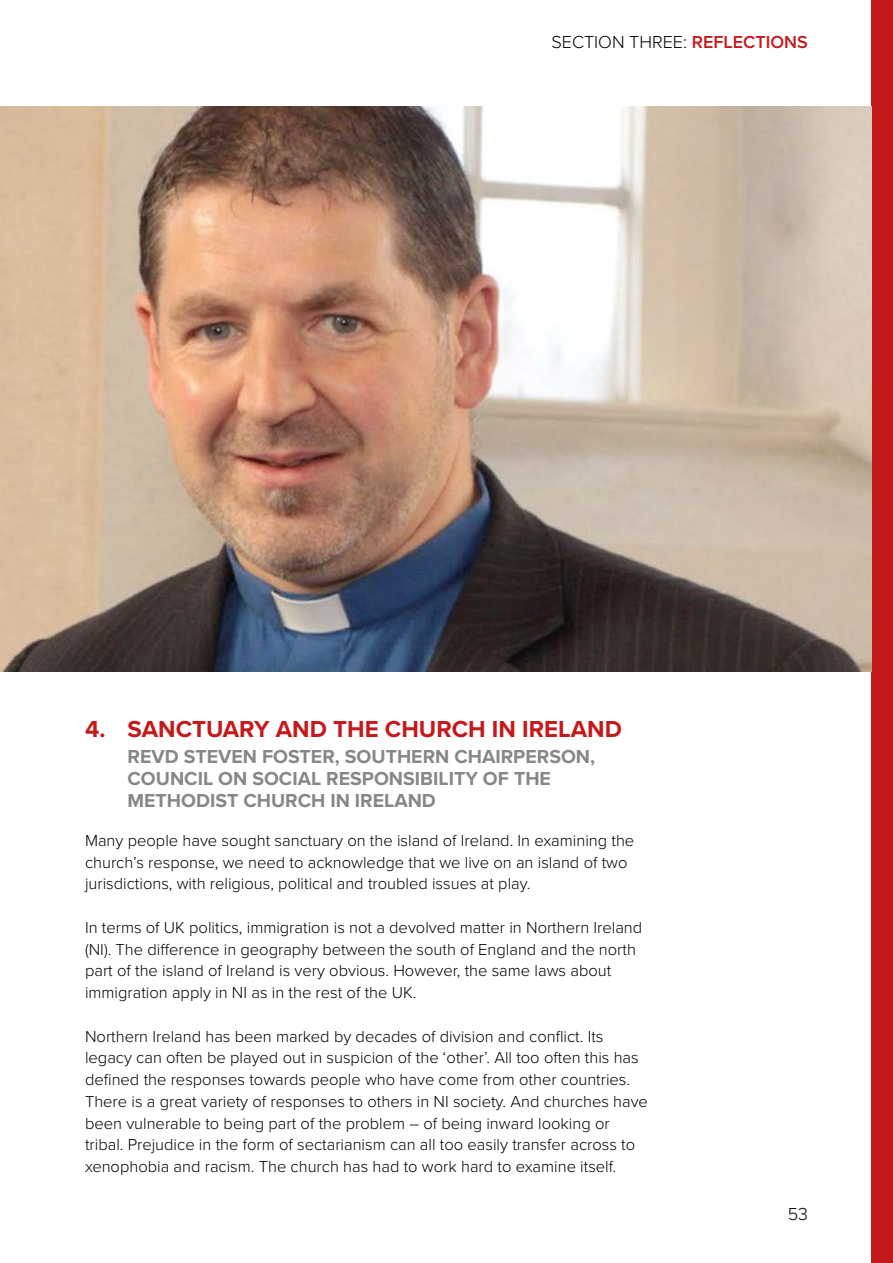
<style>
.page{position:relative;width:893px;height:1263px;background:#fff}
.page>*{position:absolute;margin:0;border:0;box-sizing:border-box;transform-origin:0 0}
.t1{font:700 24px "Proxima Nova";color:#c51a1b}
.t2{font:700 19.5px/21.8px "Proxima Nova";color:#878787}
.t3{font:300 18px "Proxima Nova";color:#000}
.t4{font:300 16.5px/21.8px "Proxima Nova";color:#000}
.s1{font-weight:600;color:#c51a1b}
</style>
<div class="page">
<div style="left:872px;top:0;width:21px;height:1263px;background:#c51a1b"></div>
<img style="left:0;top:106px;width:872px;height:566px">
<p class="t3" style="left:551px;top:29px;width:258px">SECTION THREE: <span class="s1">REFLECTIONS</span></p>
<h1 class="t1" style="left:85px;top:711px;width:538px">4. SANCTUARY AND THE CHURCH IN IRELAND</h1>
<p class="t2" style="left:128px;top:745px;width:469px">REVD STEVEN FOSTER, SOUTHERN CHAIRPERSON,<br>COUNCIL ON SOCIAL RESPONSIBILITY OF THE<br>METHODIST CHURCH IN IRELAND</p>
<p class="t4" style="left:85px;top:829px;width:551px">Many people have sought sanctuary on the island of Ireland. In examining the church’s response, we need to acknowledge that we live on an island of two jurisdictions, with religious, political and troubled issues at play.</p>
<p class="t4" style="left:85px;top:916px;width:559px">In terms of UK politics, immigration is not a devolved matter in Northern Ireland (NI). The difference in geography between the south of England and the north part of the island of Ireland is very obvious. However, the same laws about immigration apply in NI as in the rest of the UK.</p>
<p class="t4" style="left:85px;top:1024px;width:564px">Northern Ireland has been marked by decades of division and conflict. Its legacy can often be played out in suspicion of the ‘other’. All too often this has defined the responses towards people who have come from other countries.<br>There is a great variety of responses to others in NI society. And churches have been vulnerable to being part of the problem – of being inward looking or tribal. Prejudice in the form of sectarianism can all too easily transfer across to xenophobia and racism. The church has had to work hard to examine itself.</p>
<p class="t3" style="left:788px;top:1201px;width:22px">53</p>
</div>
